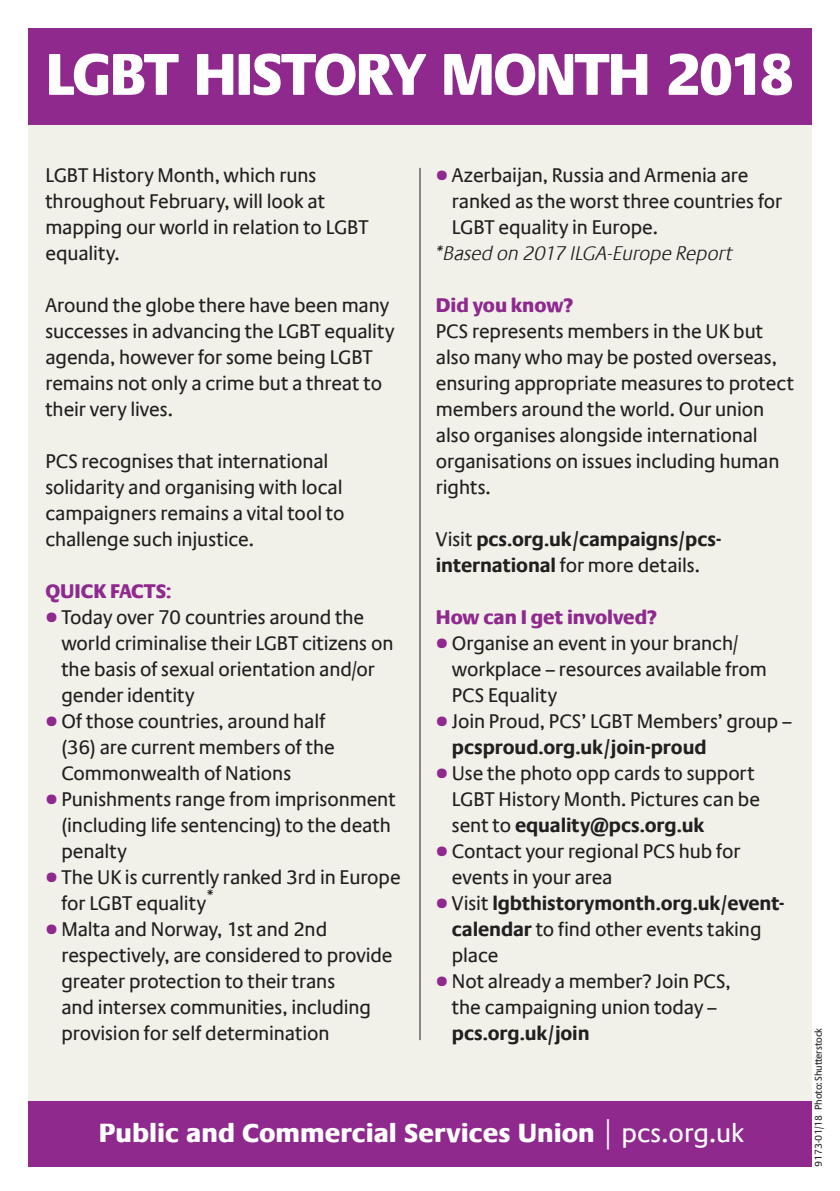
<style>
.page{position:relative;width:840px;height:1191px;background:#fff}
.page>*{position:absolute;margin:0;border:0;box-sizing:border-box;transform-origin:0 0}
.t1{font:800 60px "Praxis Com";letter-spacing:-.035em;color:#fff;scale:.96 1}
.t2{font:800 26.6px "Praxis Com";color:#fff}
.t3{font:20px/26px "Praxis Com";letter-spacing:-.005em;color:#231f20}
.t4{font:700 20px/26px "Praxis Com";letter-spacing:-.005em;color:#231f20}
.t5{font:800 20px "Praxis Com";letter-spacing:-.005em;color:#8f298e}
.t6{font:italic 300 20px "Praxis Com";letter-spacing:-.01em;color:#231f20}
.t7{font:10px "Praxis Com";letter-spacing:-.02em;color:#231f20}
.s1{font-size:36px;color:#8f298e}
.s2{font-weight:400}
.s3{font-weight:700}
.s4{font-weight:400;font-size:36px;color:#8f298e}
.s5{font-weight:300;font-size:30.4px}
</style>
<div class="page">
<div style="left:28px;top:125px;width:783px;height:1041px;background:#f1f1ea"></div>
<hr style="left:419px;top:168px;width:1px;height:872px;background:#231f20">
<div style="left:28px;top:28px;width:783px;height:97px;background:#8f298e"></div>
<div style="left:28px;top:1100px;width:783px;height:66px;background:#8f298e"></div>
<p class="t1" style="left:45px;top:38px;width:781px">LGBT HISTORY MONTH 2018</p>
<p class="t3" style="left:45px;top:162px;width:324px">LGBT History Month, which runs throughout February, will look at mapping our world in relation to LGBT equality.</p>
<p class="t3" style="left:45px;top:292px;width:350px">Around the globe there have been many successes in advancing the LGBT equality agenda, however for some being LGBT remains not only a crime but a threat to their very lives.</p>
<p class="t3" style="left:45px;top:448px;width:300px">PCS recognises that international solidarity and organising with local campaigners remains a vital tool to challenge such injustice.</p>
<p class="t5" style="left:45px;top:579px;width:127px">QUICK FACTS:</p>
<p class="t3" style="left:61px;top:604px;width:333px;text-indent:-16px"><span class="s1">•</span> Today over 70 countries around the world criminalise their LGBT citizens on the basis of sexual orientation and/or gender identity</p>
<p class="t3" style="left:61px;top:708px;width:275px;text-indent:-16px"><span class="s1">•</span> Of those countries, around half (36) are current members of the<br>Commonwealth of Nations</p>
<p class="t3" style="left:61px;top:786px;width:336px;text-indent:-16px"><span class="s1">•</span> Punishments range from imprisonment (including life sentencing) to the death penalty</p>
<p class="t3" style="left:61px;top:864px;width:341px;text-indent:-16px"><span class="s1">•</span> The UK is currently ranked 3rd in Europe for LGBT equality<sup>*</sup></p>
<p class="t3" style="left:61px;top:916px;width:332px;text-indent:-16px"><span class="s1">•</span> Malta and Norway, 1st and 2nd respectively, are considered to provide greater protection to their trans<br>and intersex communities, including provision for self determination</p>
<p class="t3" style="left:451px;top:162px;width:332px;text-indent:-16px"><span class="s1">•</span> Azerbaijan, Russia and Armenia are ranked as the worst three countries for<br>LGBT equality in Europe.</p>
<p class="t6" style="left:435px;top:242px;width:298px">*Based on 2017 ILGA-Europe Report</p>
<p class="t5" style="left:435px;top:293px;width:139px">Did you know?</p>
<p class="t3" style="left:435px;top:318px;width:359px">PCS represents members in the UK but also many who may be posted overseas, ensuring appropriate measures to protect members around the world. Our union also organises alongside international organisations on issues including human rights.</p>
<p class="t4" style="left:435px;top:526px;width:287px"><span class="s2">Visit</span> pcs.org.uk/campaigns/pcs&shy;international <span class="s2">for more details.</span></p>
<p class="t5" style="left:435px;top:605px;width:222px">How can I get involved?</p>
<p class="t3" style="left:451px;top:630px;width:316px;text-indent:-16px"><span class="s1">•</span> Organise an event in your branch/ workplace – resources available from<br>PCS Equality</p>
<p class="t3" style="left:451px;top:708px;width:341px;text-indent:-16px"><span class="s1">•</span> Join Proud, PCS’ LGBT Members’ group – <span class="s3">pcsproud.org.uk/join-proud</span></p>
<p class="t3" style="left:451px;top:760px;width:309px;text-indent:-16px"><span class="s1">•</span> Use the photo opp cards to support<br>LGBT History Month. Pictures can be sent to <span class="s3">equality@pcs.org.uk</span></p>
<p class="t3" style="left:451px;top:838px;width:290px;text-indent:-16px"><span class="s1">•</span> Contact your regional PCS hub for events in your area</p>
<p class="t4" style="left:451px;top:890px;width:333px;text-indent:-16px"><span class="s4">•</span> <span class="s2">Visit</span> lgbthistorymonth.org.uk/event&shy;calendar <span class="s2">to find other events taking place</span></p>
<p class="t3" style="left:451px;top:968px;width:280px;text-indent:-16px"><span class="s1">•</span> Not already a member? Join PCS, the campaigning union today – <span class="s3">pcs.org.uk/join</span></p>
<p class="t2" style="left:99px;top:1116px;width:646px">Public and Commercial Services Union <span class="s5">|</span> <span class="s2">pcs.org.uk</span></p>
<p class="t7" style="left:812px;top:1166px;width:140px;rotate:-90deg">9173-01/18 Photo: Shutterstock</p>
</div>
